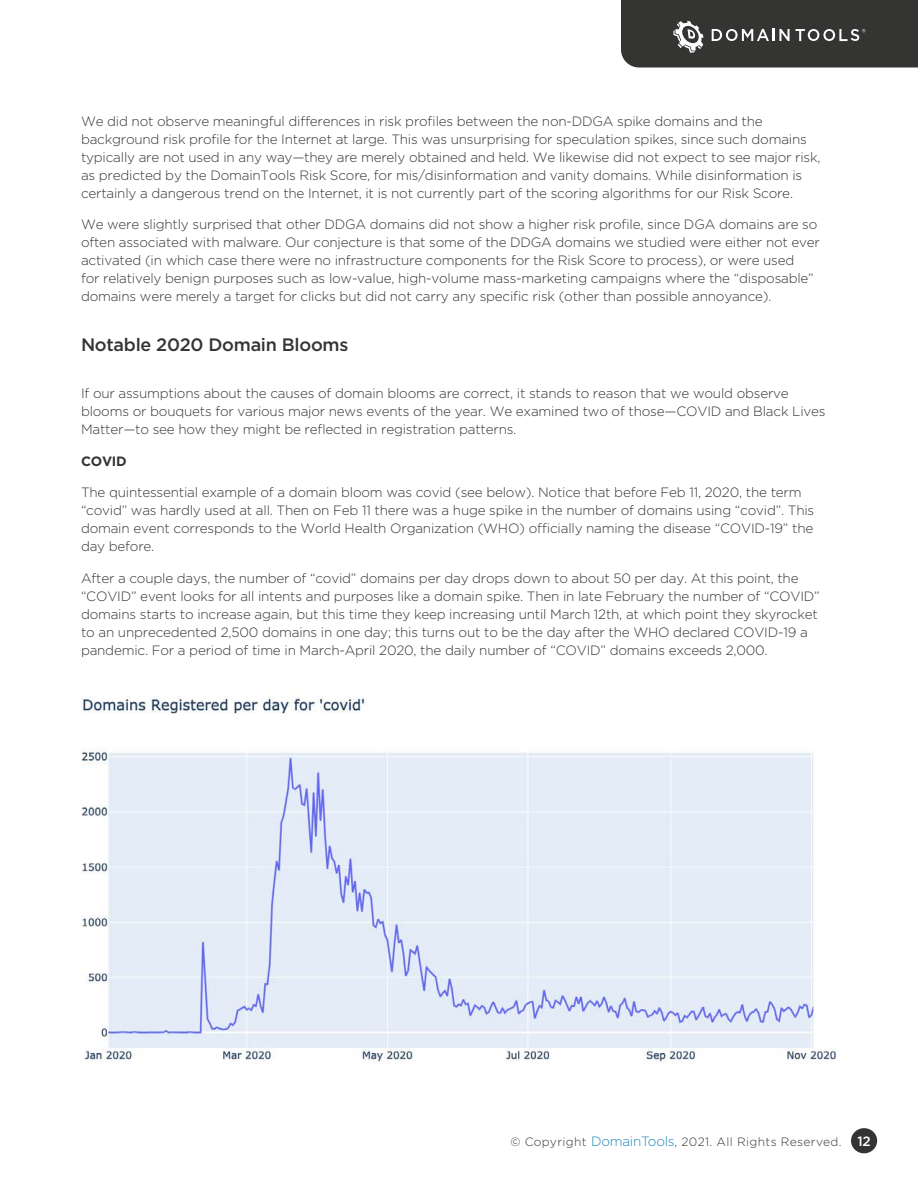
<style>
.page{position:relative;width:918px;height:1188px;background:#fff}
.page>*{position:absolute;margin:0;border:0;box-sizing:border-box;transform-origin:0 0}
.t1{font:500 18px "Gotham";letter-spacing:-.015em;color:#343433}
.body{font:300 13.5px/18px "Gotham";letter-spacing:-.015em;color:#343433}
.body-2{font:700 13.5px "Gotham";letter-spacing:-.015em;color:#343433}
.t2{font:300 12px "Gotham";letter-spacing:.03em;color:#343433}
.s1{font-size:13.5px;color:#2088b7}
.s2{font-weight:500;font-size:13.5px;color:#fff}
</style>
<div class="page">
<img style="left:81px;top:691px;width:756px;height:371px">
<svg style="left:621px;top:0;width:297px;height:68px;background:#40403f"></svg>
<div style="left:851px;top:1128px;width:26px;height:25px;background:#343433;border-radius:50%"></div>
<p class="body" style="left:81px;top:111px;width:741px">We did not observe meaningful differences in risk profiles between the non-DDGA spike domains and the background risk profile for the Internet at large. This was unsurprising for speculation spikes, since such domains typically are not used in any way—they are merely obtained and held. We likewise did not expect to see major risk, as predicted by the DomainTools Risk Score, for mis/disinformation and vanity domains. While disinformation is certainly a dangerous trend on the Internet, it is not currently part of the scoring algorithms for our Risk Score.</p>
<p class="body" style="left:81px;top:215px;width:740px">We were slightly surprised that other DDGA domains did not show a higher risk profile, since DGA domains are so often associated with malware. Our conjecture is that some of the DDGA domains we studied were either not ever activated (in which case there were no infrastructure components for the Risk Score to process), or were used<br>for relatively benign purposes such as low-value, high-volume mass-marketing campaigns where the “disposable” domains were merely a target for clicks but did not carry any specific risk (other than possible annoyance).</p>
<p class="t1" style="left:81px;top:333px;width:269px">Notable 2020 Domain Blooms</p>
<p class="body" style="left:81px;top:384px;width:746px">If our assumptions about the causes of domain blooms are correct, it stands to reason that we would observe blooms or bouquets for various major news events of the year. We examined two of those—COVID and Black Lives<br>Matter—to see how they might be reflected in registration patterns.</p>
<p class="body-2" style="left:81px;top:453px;width:47px">COVID</p>
<p class="body" style="left:81px;top:483px;width:735px">The quintessential example of a domain bloom was covid (see below). Notice that before Feb 11, 2020, the term “covid” was hardly used at all. Then on Feb 11 there was a huge spike in the number of domains using “covid”. This domain event corresponds to the World Health Organization (WHO) officially naming the disease “COVID-19” the day before.</p>
<p class="body" style="left:81px;top:569px;width:740px">After a couple days, the number of “covid” domains per day drops down to about 50 per day. At this point, the “COVID” event looks for all intents and purposes like a domain spike. Then in late February the number of “COVID” domains starts to increase again, but this time they keep increasing until March 12th, at which point they skyrocket to an unprecedented 2,500 domains in one day; this turns out to be the day after the WHO declared COVID-19 a pandemic. For a period of time in March-April 2020, the daily number of “COVID” domains exceeds 2,000.</p>
<p class="t2" style="left:511px;top:1134px;width:362px">© Copyright <span class="s1">DomainTools</span>, 2021. All Rights Reserved. <span class="s2">12</span></p>
</div>
